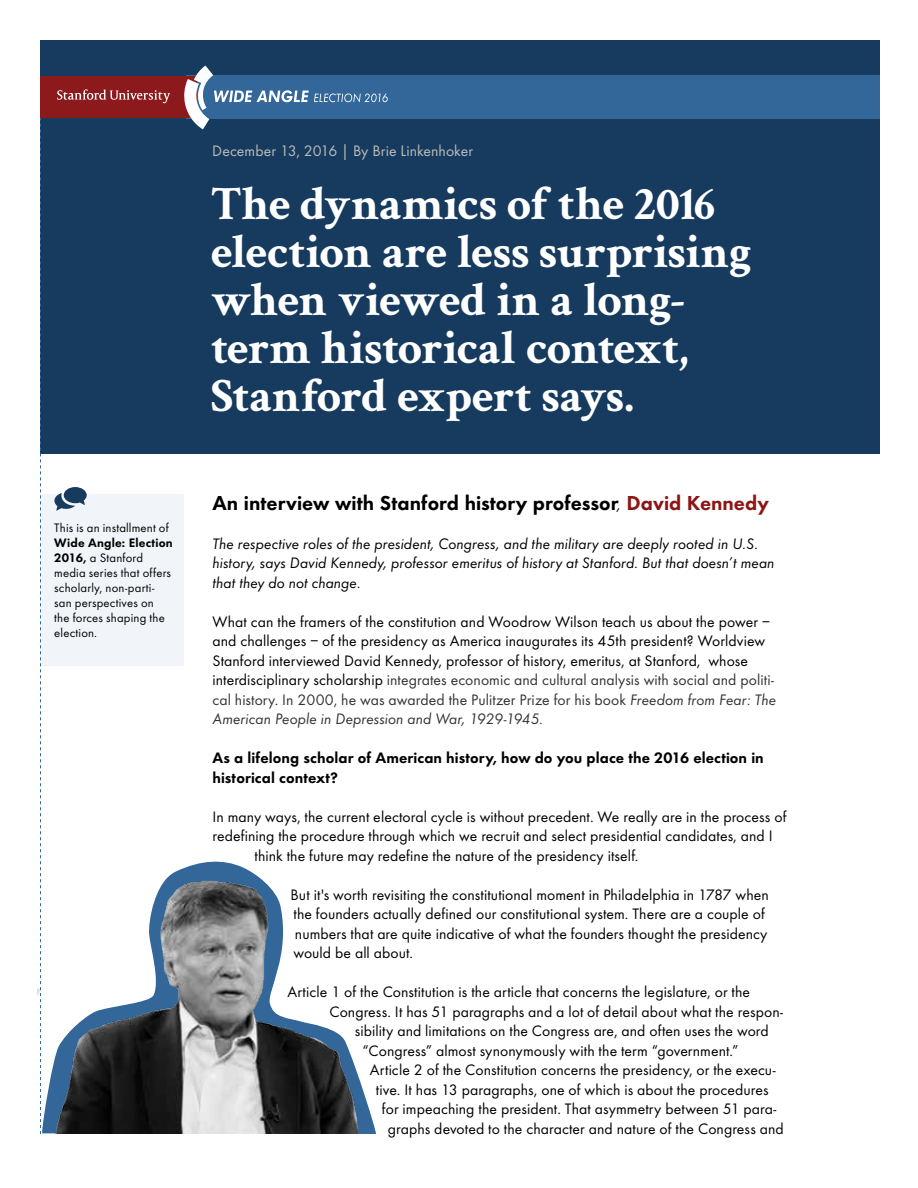
<style>
.page{position:relative;width:918px;height:1188px;background:#fff}
.page>*{position:absolute;margin:0;border:0;box-sizing:border-box;transform-origin:0 0}
.t1{font:700 48px/48px "Crimson Text";letter-spacing:-.015em;color:#fff}
.t2{font:21px "Futura EFOP Heavy New";color:#000}
.t3{font:15.75px/19.5px "Futura EF";letter-spacing:.005em;color:#000}
.t4{font:italic 15.75px/19.5px "Futura EF";letter-spacing:.005em;color:#000}
.t5{font:15.75px/19.5px "Futura EFOP Heavy New";letter-spacing:.005em;color:#000}
.t6{font:15.75px "Futura EF";letter-spacing:.005em;color:#bcbcbc}
.t7{font:12.75px/15px "Futura EF";letter-spacing:.015em;color:#000}
.t8{font:12.75px "Futura EFOP Heavy New";letter-spacing:.015em;color:#000}
.s1{font-family:"Futura EFOP Heavy New"}
.s2{font-family:"Futura EF";font-style:italic;font-size:15.75px}
.s3{color:#8c1515}
.s4{color:#333}
.s5{font-style:italic;color:#333}
</style>
<div class="page">
<img style="left:37px;top:862px;width:339px;height:271px">
<div style="left:40px;top:40px;width:839px;height:414px;background:#173b5e"></div>
<svg style="left:40px;top:118px;width:1px;height:1016px"></svg>
<div style="left:40px;top:494px;width:143px;height:172px;background:#f1f4f8"></div>
<div style="left:186px;top:75px;width:693px;height:43px;background:#369"></div>
<div style="left:40px;top:76px;width:157px;height:42px;background:#8c1a1c"></div>
<svg style="left:57px;top:89px;width:113px;height:14px"></svg>
<svg style="left:184px;top:66px;width:204px;height:63px"></svg>
<svg style="left:54px;top:487px;width:33px;height:24px"></svg>
<p class="t7" style="left:54px;top:521px;width:116px">This is an installment of</p>
<p class="t8" style="left:54px;top:535px;width:120px">Wide Angle: Election</p>
<p class="t7" style="left:54px;top:551px;width:118px"><span class="s1">2016,</span> a Stanford media series that offers scholarly, non-parti&shy;san perspectives on the forces shaping the election.</p>
<p class="t6" style="left:212px;top:142px;width:262px">December 13, 2016 | By Brie Linkenhoker</p>
<h1 class="t1" style="left:211px;top:179px;width:543px">The dynamics of the 2016 election are less surprising when viewed in a long&shy;term historical context,<br>Stanford expert says.</h1>
<h2 class="t2" style="left:212px;top:490px;width:558px">An interview with Stanford history professor<span class="s2">,</span> <span class="s3">David Kennedy</span></h2>
<p class="t4" style="left:212px;top:534px;width:564px">The respective roles of the president, Congress, and the military are deeply rooted in U.S. history, says David Kennedy, professor emeritus of history at Stanford. But that doesn’t mean that they do not change.</p>
<p class="t3" style="left:212px;top:612px;width:565px">What can the framers of the constitution and Woodrow Wilson teach us about the power – and challenges – of the presidency as America inaugurates its 45th president? Worldview Stanford interviewed David Kennedy, professor of history, emeritus, at Stanford, whose interdisciplinary scholarship <span class="s4">integrates economic and cultural analysis with social and politi&shy;cal history. In 2000, he was awarded the Pulitzer Prize for his book</span> <span class="s5">Freedom from Fear: The American People in Depression and War, 1929-1945.</span></p>
<p class="t5" style="left:212px;top:748px;width:553px">As a lifelong scholar of American history, how do you place the 2016 election in historical context?</p>
<p class="t3" style="left:212px;top:807px;width:575px">In many ways, the current electoral cycle is without precedent. We really are in the process of</p>
<p class="t3" style="left:212px;top:826px;width:562px">redefining the procedure through which we recruit and select presidential candidates, and I</p>
<p class="t3" style="left:254px;top:846px;width:386px">think the future may redefine the nature of the presidency itself.</p>
<p class="t3" style="left:290px;top:885px;width:480px">But it's worth revisiting the constitutional moment in Philadelphia in 1787 when the founders actually defined our constitutional system. There are a couple of numbers that are quite indicative of what the founders thought the presidency would be all about.</p>
<p class="t3" style="left:287px;top:982px;width:464px">Article 1 of the Constitution is the article that concerns the legislature, or the</p>
<p class="t3" style="left:329px;top:1002px;width:455px">Congress. It has 51 paragraphs and a lot of detail about what the respon-</p>
<p class="t3" style="left:355px;top:1021px;width:415px">sibility and limitations on the Congress are, and often uses the word</p>
<p class="t3" style="left:362px;top:1041px;width:378px">“Congress” almost synonymously with the term “government.”</p>
<p class="t3" style="left:370px;top:1060px;width:407px">Article 2 of the Constitution concerns the presidency, or the execu-</p>
<p class="t3" style="left:376px;top:1080px;width:394px">tive. It has 13 paragraphs, one of which is about the procedures</p>
<p class="t3" style="left:382px;top:1099px;width:396px">for impeaching the president. That asymmetry between 51 para-</p>
<p class="t3" style="left:388px;top:1119px;width:397px">graphs devoted to the character and nature of the Congress and</p>
</div>
